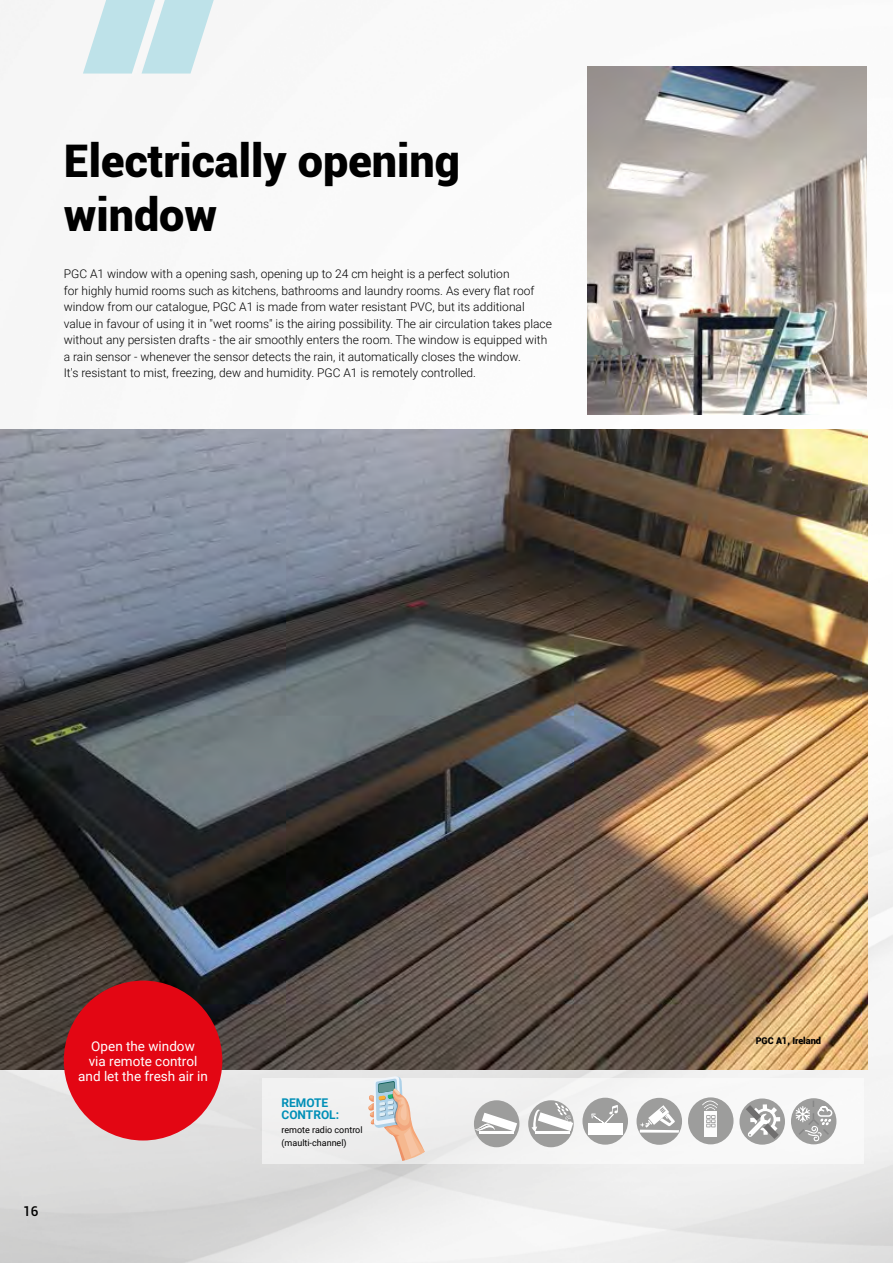
<style>
.page{position:relative;width:893px;height:1263px;background:#fff}
.page>*{position:absolute;margin:0;border:0;box-sizing:border-box;transform-origin:0 0}
.t1{font:900 45px/54px "Roboto";color:#000}
.t2{font:13.5px/15px "Roboto";color:#fff;text-align:center}
.t3{font:500 13.5px "Roboto";color:#000}
.t4{font:300 12px/16.5px "Roboto";color:#000}
.t5{font:700 12px/12px "Roboto";color:#008fb7}
.t6{font:900 9.3px "Roboto";color:#000}
.t7{font:9px/13.5px "Roboto";color:#000}
</style>
<div class="page">
<img style="left:0;top:0;width:893px;height:1263px">
<img style="left:0;top:429px;width:867px;height:641px">
<div style="left:64px;top:980px;width:158px;height:160px;background:#e30613;border-radius:50%"></div>
<img style="left:588px;top:66px;width:279px;height:349px">
<svg style="left:67px;top:0;width:180px;height:85px"></svg>
<div style="left:262px;top:1078px;width:601px;height:85px;background:#f2f2f2"></div>
<div style="left:791px;top:1098px;width:45px;height:46px;background:#9d9d9c;border-radius:50%"></div>
<svg style="left:795px;top:1101px;width:38px;height:41px"></svg>
<svg style="left:739px;top:1098px;width:46px;height:47px"></svg>
<div style="left:688px;top:1097px;width:45px;height:47px;background:#9d9d9c;border-radius:50%"></div>
<div style="left:704px;top:1111px;width:13px;height:26px;background:#fcfcfc"></div>
<svg style="left:702px;top:1100px;width:16px;height:27px"></svg>
<div style="left:636px;top:1098px;width:46px;height:47px;background:#9d9d9c;border-radius:50%"></div>
<svg style="left:639px;top:1105px;width:40px;height:28px"></svg>
<div style="left:582px;top:1098px;width:46px;height:47px;background:#9d9d9c;border-radius:50%"></div>
<div style="left:588px;top:1124px;width:35px;height:8px;background:#fff"></div>
<hr style="left:588px;top:1133px;width:35px;height:2px;background:#fff">
<svg style="left:591px;top:1105px;width:27px;height:19px"></svg>
<div style="left:474px;top:1100px;width:45px;height:47px;background:#9d9d9c;border-radius:50%"></div>
<hr style="left:480px;top:1131px;width:34px;height:3px;background:#fff">
<svg style="left:475px;top:1113px;width:42px;height:19px"></svg>
<svg style="left:475px;top:1124px;width:15px;height:4px"></svg>
<div style="left:528px;top:1100px;width:46px;height:47px;background:#9d9d9c;border-radius:50%"></div>
<hr style="left:536px;top:1131px;width:34px;height:2px;background:#fff">
<svg style="left:532px;top:1102px;width:41px;height:30px"></svg>
<svg style="left:368px;top:1076px;width:57px;height:85px"></svg>
<h1 class="t1" style="left:64px;top:132px;width:398px">Electrically opening window</h1>
<p class="t4" style="left:64px;top:265px;width:490px">PGC A1 window with a opening sash, opening up to 24 cm height is a perfect solution<br>for highly humid rooms such as kitchens, bathrooms and laundry rooms. As every flat roof window from our catalogue, PGC A1 is made from water resistant PVC, but its additional value in favour of using it in "wet rooms" is the airing possibility. The air circulation takes place without any persisten drafts - the air smoothly enters the room. The window is equipped with a rain sensor - whenever the sensor detects the rain, it automatically closes the window.<br>It's resistant to mist, freezing, dew and humidity. PGC A1 is remotely controlled.</p>
<p class="t2" style="left:78px;top:1038px;width:131px">Open the window<br>via remote control and let the fresh air in</p>
<p class="t3" style="left:23px;top:1201px;width:17px">16</p>
<p class="t5" style="left:281px;top:1096px;width:59px">REMOTE<br>CONTROL:</p>
<p class="t7" style="left:281px;top:1122px;width:83px">remote radio control (maulti-channel)</p>
<p class="t6" style="left:756px;top:1034px;width:67px">PGC A1, Ireland</p>
</div>
